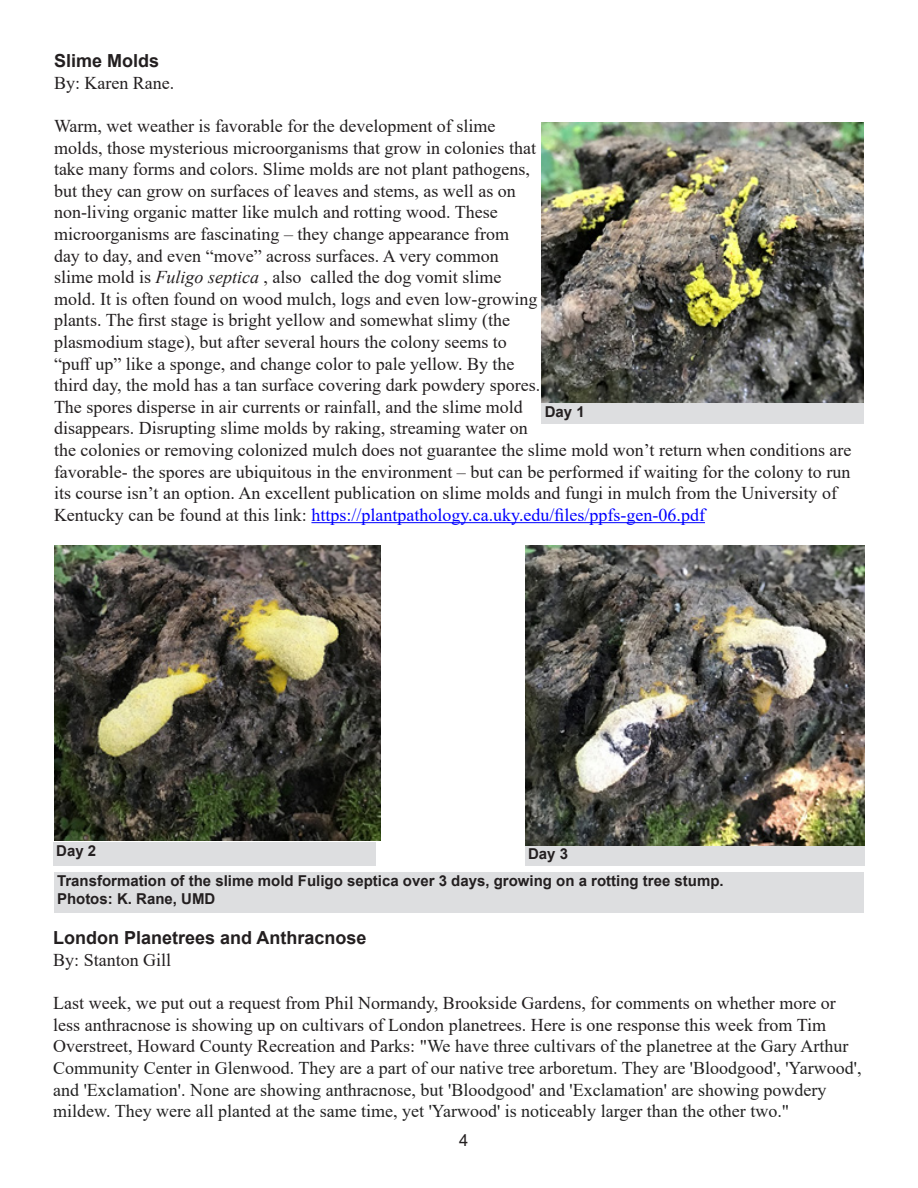
<style>
.page{position:relative;width:918px;height:1188px;background:#fff}
.page>*{position:absolute;margin:0;border:0;box-sizing:border-box;transform-origin:0 0}
.t1{font:18px/21.6px "Times New Roman";color:#231f20}
.t2{font:18px/21.6px "Times New Roman";color:#222}
.Headline{font:700 18px "Arial";color:#231f20}
.t3{font:16.5px "Arial";color:#231f20}
.Photo_credit{font:700 15px "Arial";color:#231f20}
.s1{font-style:italic}
.s2{color:#00f}
.s3{color:#222}
</style>
<div class="page">
<div style="left:54px;top:872px;width:810px;height:41px;background:#dddee0"></div>
<div style="left:53px;top:842px;width:323px;height:24px;background:#dddee0"></div>
<div style="left:542px;top:403px;width:322px;height:21px;background:#dddee0"></div>
<div style="left:525px;top:845px;width:340px;height:21px;background:#dddee0"></div>
<hr style="left:311px;top:522px;width:394px;height:1px;background:#00f">
<img style="left:542px;top:122px;width:322px;height:281px">
<img style="left:54px;top:545px;width:326px;height:296px">
<img style="left:525px;top:545px;width:340px;height:300px">
<p class="Headline" style="left:54px;top:48px;width:107px">Slime Molds</p>
<p class="t1" style="left:54px;top:71px;width:122px">By: Karen Rane.</p>
<p class="t1" style="left:54px;top:115px;width:799px">Warm, wet weather is favorable for the development of slime<br>molds, those mysterious microorganisms that grow in colonies that<br>take many forms and colors. Slime molds are not plant pathogens,<br>but they can grow on surfaces of leaves and stems, as well as on<br>non-living organic matter like mulch and rotting wood. These<br>microorganisms are fascinating – they change appearance from<br>day to day, and even “move” across surfaces. A very common<br>slime mold is <span class="s1">Fuligo septica</span> , also called the dog vomit slime<br>mold. It is often found on wood mulch, logs and even low-growing<br>plants. The first stage is bright yellow and somewhat slimy (the<br>plasmodium stage), but after several hours the colony seems to<br>“puff up” like a sponge, and change color to pale yellow. By the<br>third day, the mold has a tan surface covering dark powdery spores.<br>The spores disperse in air currents or rainfall, and the slime mold<br>disappears. Disrupting slime molds by raking, streaming water on<br>the colonies or removing colonized mulch does not guarantee the slime mold won’t return when conditions are favorable- the spores are ubiquitous in the environment – but can be performed if waiting for the colony to run its course isn’t an option. An excellent publication on slime molds and fungi in mulch from the University of Kentucky can be found at this link: <span class="s2">https://plantpathology.ca.uky.edu/files/ppfs-gen-06.pdf</span></p>
<p class="Photo_credit" style="left:545px;top:401px;width:42px">Day 1</p>
<p class="Photo_credit" style="left:56px;top:840px;width:42px">Day 2</p>
<p class="Photo_credit" style="left:528px;top:843px;width:42px">Day 3</p>
<p class="Photo_credit" style="left:57px;top:870px;width:668px">Transformation of the slime mold Fuligo septica over 3 days, growing on a rotting tree stump.</p>
<p class="Photo_credit" style="left:57px;top:888px;width:160px">Photos: K. Rane, UMD</p>
<p class="Headline" style="left:53px;top:925px;width:315px">London Planetrees and Anthracnose</p>
<p class="t1" style="left:53px;top:949px;width:120px">By: Stanton Gill</p>
<p class="t1" style="left:53px;top:992px;width:810px">Last week, we put out a request from Phil Normandy, Brookside Gardens, for comments on whether more or less anthracnose is showing up on cultivars of London planetrees. Here is one response this week from Tim Overstreet, Howard County Recreation and Parks: "<span class="s3">We have three cultivars of the planetree at the Gary Arthur Community Center in Glenwood. They are a part of our native tree arboretum. They are 'Bloodgood', 'Yarwood',</span></p>
<p class="t2" style="left:53px;top:1078px;width:775px">and 'Exclamation'. None are showing anthracnose, but 'Bloodgood' and 'Exclamation' are showing powdery mildew. They were all planted at the same time, yet 'Yarwood' is noticeably larger than the other two."</p>
<p class="t3" style="left:459px;top:1129px;width:11px">4</p>
</div>
